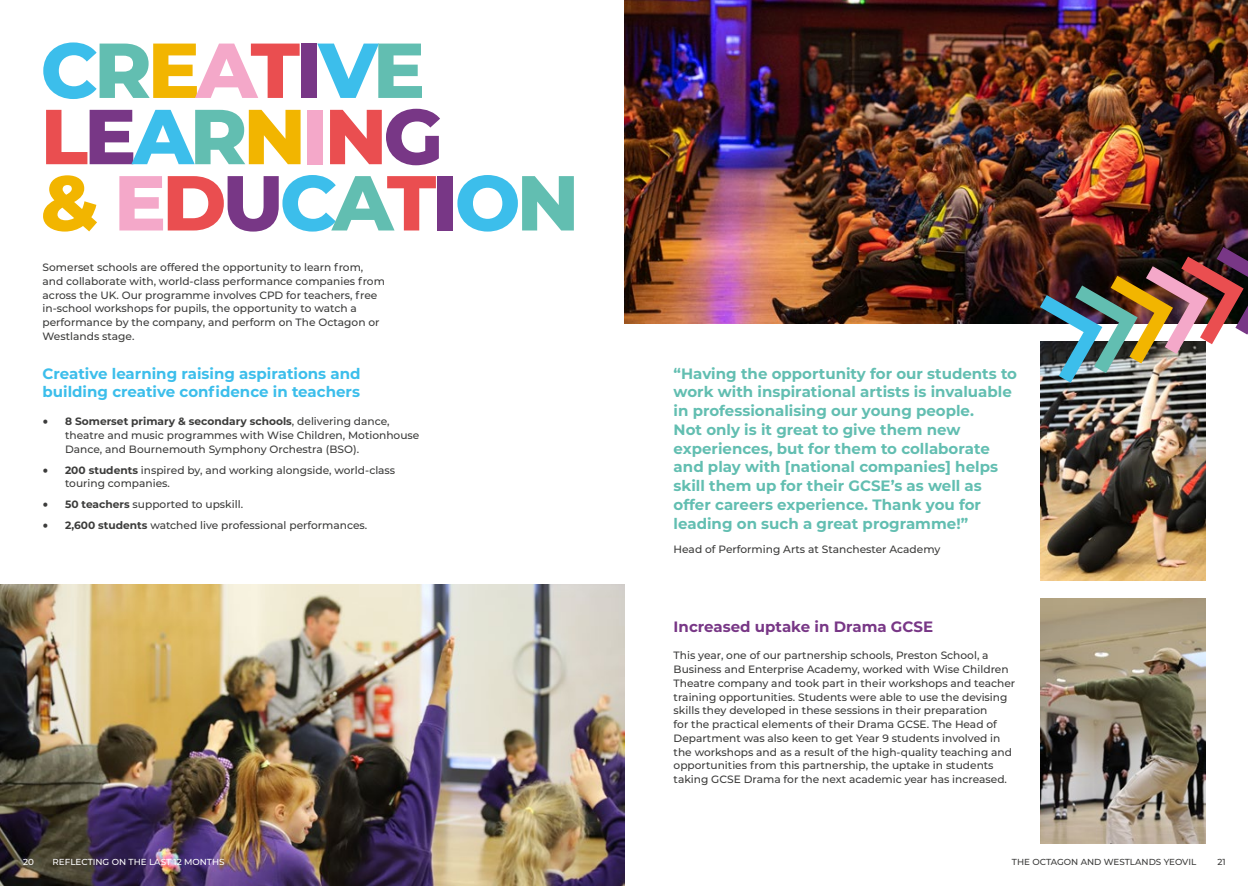
<style>
.page{position:relative;width:1248px;height:886px;background:#fff}
.page>*{position:absolute;margin:0;border:0;box-sizing:border-box;transform-origin:0 0}
.t1{font:800 77.62px/66.2px "Montserrat";letter-spacing:-.05em;color:#3cbeeb}
.t2{font:700 15px/18.8px "Montserrat";color:#62beb1}
.t3{font:700 15px/18.8px "Montserrat";color:#3cbeeb}
.t4{font:700 15px "Montserrat";color:#783786}
.t5{font:500 10.62px/13.8px "Montserrat";color:#3c3c3b}
.t6{font:500 8.75px "Montserrat";color:#3c3c3b}
.t7{font:500 8.75px "Montserrat";color:#fff}
.s1{color:#62beb1}
.s2{color:#f2b500}
.s3{color:#f4a8c9}
.s4{color:#ea4e50}
.s5{color:#783786}
.s6{font-family:"Minion Pro";font-weight:700;font-size:15px}
.s7{font-weight:700}
</style>
<div class="page">
<img style="left:624px;top:0;width:623px;height:324px">
<img style="left:1040px;top:598px;width:165px;height:245px">
<img style="left:0;top:585px;width:624px;height:301px">
<img style="left:1040px;top:383px;width:165px;height:197px">
<img style="left:1039px;top:247px;width:208px;height:136px">
<h1 class="t1" style="left:41px;top:33px;width:540px">C<span class="s1">R</span><span class="s2">E</span><span class="s3">A</span><span class="s4">T</span><span class="s5">I</span>V<span class="s1">E<br></span><span class="s4">L</span><span class="s5">E</span>A<span class="s1">R</span><span class="s2">N</span><span class="s3">I</span><span class="s4">N</span><span class="s5">G<br></span><span class="s2">&amp;</span> <span class="s3">E</span><span class="s4">D</span><span class="s5">U</span>C<span class="s1">A</span><span class="s4">T</span><span class="s5">I</span>O<span class="s1">N</span></h1>
<p class="t5" style="left:43px;top:260px;width:344px">Somerset schools are offered the opportunity to learn from, and collaborate with, world-class performance companies from across the UK. Our programme involves CPD for teachers, free in-school workshops for pupils, the opportunity to watch a performance by the company, and perform on The Octagon or Westlands stage.</p>
<h2 class="t3" style="left:43px;top:363px;width:319px">Creative learning raising aspirations and building creative confidence in teachers</h2>
<p class="t5" style="left:65px;top:414px;width:356px;text-indent:-22px"><span class="s6">•</span> <span class="s7">8 Somerset primary &amp; secondary schools</span>, delivering dance, theatre and music programmes with Wise Children, Motionhouse<br>Dance, and Bournemouth Symphony Orchestra (BSO).</p>
<p class="t5" style="left:65px;top:462px;width:332px;text-indent:-22px"><span class="s6">•</span> <span class="s7">200 students</span> inspired by, and working alongside, world-class touring companies.</p>
<p class="t5" style="left:43px;top:497px;width:202px"><span class="s6">•</span> <span class="s7">50 teachers</span> supported to upskill.</p>
<p class="t5" style="left:43px;top:518px;width:326px"><span class="s6">•</span> <span class="s7">2,600 students</span> watched live professional performances.</p>
<p class="t2" style="left:673px;top:363px;width:345px">“Having the opportunity for our students to work with inspirational artists is invaluable in professionalising our young people.<br>Not only is it great to give them new experiences, but for them to collaborate and play with [national companies] helps skill them up for their GCSE’s as well as offer careers experience. Thank you for leading on such a great programme!”</p>
<p class="t5" style="left:673px;top:542px;width:268px">Head of Performing Arts at Stanchester Academy</p>
<h2 class="t4" style="left:673px;top:616px;width:261px">Increased uptake in Drama GCSE</h2>
<p class="t5" style="left:673px;top:648px;width:343px">This year, one of our partnership schools, Preston School, a Business and Enterprise Academy, worked with Wise Children Theatre company and took part in their workshops and teacher training opportunities. Students were able to use the devising skills they developed in these sessions in their preparation<br>for the practical elements of their Drama GCSE. The Head of Department was also keen to get Year 9 students involved in the workshops and as a result of the high-quality teaching and opportunities from this partnership, the uptake in students taking GCSE Drama for the next academic year has increased.</p>
<p class="t7" style="left:23px;top:856px;width:12px">20</p>
<p class="t7" style="left:53px;top:856px;width:173px">REFLECTING ON THE LAST 12 MONTHS</p>
<p class="t6" style="left:1011px;top:856px;width:186px">THE OCTAGON AND WESTLANDS YEOVIL</p>
<p class="t6" style="left:1217px;top:856px;width:10px">21</p>
</div>
